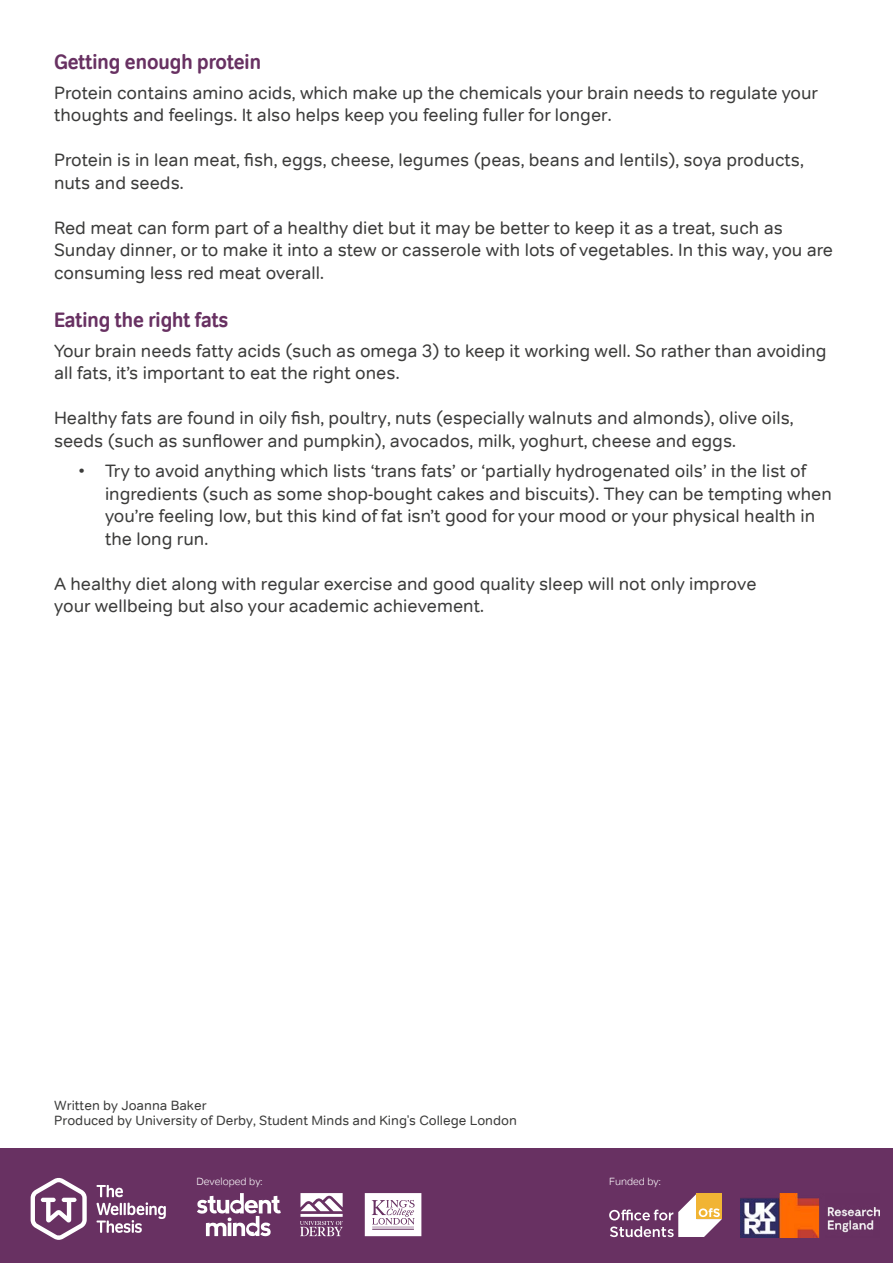
<style>
.page{position:relative;width:893px;height:1263px;background:#fff}
.page>*{position:absolute;margin:0;border:0;box-sizing:border-box;transform-origin:0 0}
.t1{font:21px "Tondo Signage";color:#683162}
.t2{font:18px/22.5px "Tondo";color:#3c3c3b}
.t3{font:13.5px/15px "Tondo";color:#3c3c3b}
.t4{font:300 10.5px "Tondo";color:#fff}
.s1{font-family:"Trebuchet MS"}
</style>
<div class="page">
<div style="left:0;top:1148px;width:893px;height:115px;background:#683162"></div>
<svg style="left:365px;top:1193px;width:56px;height:43px;background:#e9e1e8"></svg>
<svg style="left:300px;top:1193px;width:43px;height:43px"></svg>
<svg style="left:197px;top:1193px;width:84px;height:43px"></svg>
<svg style="left:609px;top:1194px;width:113px;height:43px"></svg>
<svg style="left:31px;top:1178px;width:56px;height:62px"></svg>
<svg style="left:97px;top:1185px;width:69px;height:48px"></svg>
<img style="left:741px;top:1193px;width:138px;height:44px">
<p class="t1" style="left:54px;top:49px;width:209px">Getting enough protein</p>
<p class="t2" style="left:54px;top:82px;width:766px">Protein contains amino acids, which make up the chemicals your brain needs to regulate your thoughts and feelings. It also helps keep you feeling fuller for longer.</p>
<p class="t2" style="left:54px;top:149px;width:751px">Protein is in lean meat, fish, eggs, cheese, legumes (peas, beans and lentils), soya products, nuts and seeds.</p>
<p class="t2" style="left:54px;top:217px;width:781px">Red meat can form part of a healthy diet but it may be better to keep it as a treat, such as<br>Sunday dinner, or to make it into a stew or casserole with lots of vegetables. In this way, you are consuming less red meat overall.</p>
<p class="t1" style="left:54px;top:307px;width:176px">Eating the right fats</p>
<p class="t2" style="left:54px;top:340px;width:774px">Your brain needs fatty acids (such as omega 3) to keep it working well. So rather than avoiding all fats, it’s important to eat the right ones.</p>
<p class="t2" style="left:54px;top:407px;width:741px">Healthy fats are found in oily fish, poultry, nuts (especially walnuts and almonds), olive oils, seeds (such as sunflower and pumpkin), avocados, milk, yoghurt, cheese and eggs.</p>
<p class="t2" style="left:105px;top:460px;width:728px;text-indent:-27px">• Try to avoid anything which lists ‘trans fats’ or ‘partially hydrogenated oils’ in the list of ingredients (such as some shop-bought cakes and biscuits). They can be tempting when you’re feeling low, but this kind of fat isn’t good for your mood or your physical health in the long run.</p>
<p class="t2" style="left:54px;top:572px;width:704px">A healthy diet along with regular exercise and good quality sleep will not only improve your wellbeing but also your academic achievement.</p>
<p class="t3" style="left:54px;top:1098px;width:464px">Written by Joanna Baker<br>Produced by University of Derby, Student Minds and King<span class="s1">'</span>s College London</p>
<p class="t4" style="left:196px;top:1175px;width:68px">Developed by:</p>
<p class="t4" style="left:609px;top:1175px;width:53px">Funded by:</p>
</div>
